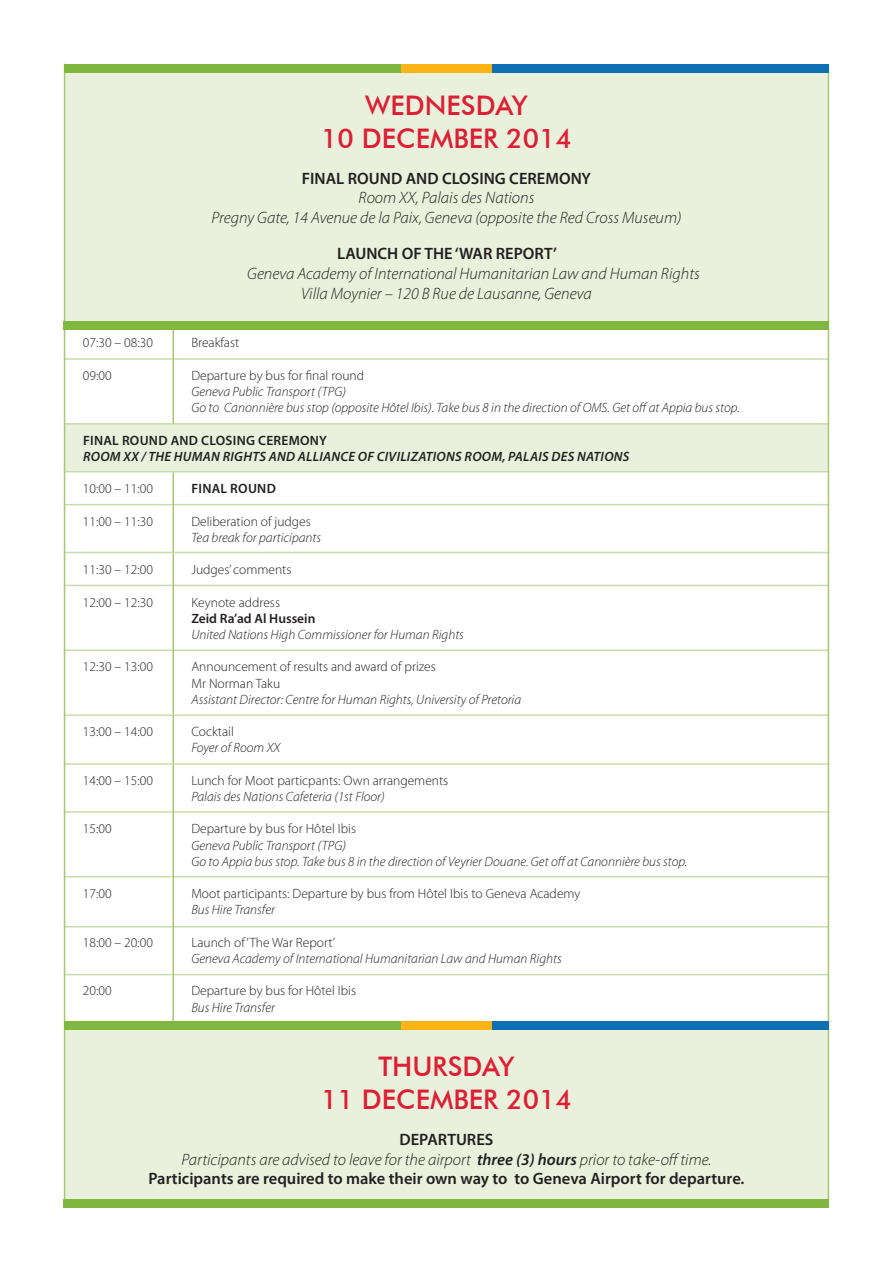
<style>
.page{position:relative;width:893px;height:1263px;background:#fff}
.page>*{position:absolute;margin:0;border:0;box-sizing:border-box;transform-origin:0 0}
.t1{font:500 27px/32.4px "Futura BT";color:#dd1e33;text-align:center}
.t2{font:italic 300 16.5px/19.8px "Myriad Pro";color:#231f20;text-align:center}
.t3{font:600 16.5px/19.8px "Myriad Pro";color:#231f20;text-align:center}
.t4{font:italic 300 13.5px/16.2px "Myriad Pro";color:#231f20}
.t5{font:300 13.5px "Myriad Pro";color:#231f20}
.t6{font:italic 600 13.5px "Myriad Pro";letter-spacing:.02em;color:#231f20}
.t7{font:600 13.5px "Myriad Pro";letter-spacing:.02em;color:#231f20}
.t8{font:600 13.5px "Myriad Pro";color:#231f20}
.s1{font-weight:600;font-style:normal}
.s2{font-weight:300;font-style:italic}
.s3{font-style:italic}
</style>
<div class="page">
<div style="left:65px;top:1029px;width:763px;height:175px;background:#e9f1dd"></div>
<div style="left:65px;top:424px;width:763px;height:48px;background:#e9f1dd"></div>
<div style="left:65px;top:65px;width:763px;height:260px;background:#e9f1dd"></div>
<hr style="left:64px;top:358px;width:765px;height:2px;background:#c9dcac">
<hr style="left:173px;top:323px;width:1px;height:101px;background:#a5c874">
<hr style="left:64px;top:423px;width:765px;height:2px;background:#c9dcac">
<hr style="left:64px;top:504px;width:765px;height:1px;background:#c9dcac">
<hr style="left:64px;top:585px;width:765px;height:1px;background:#c9dcac">
<hr style="left:64px;top:649px;width:765px;height:2px;background:#c9dcac">
<hr style="left:64px;top:811px;width:765px;height:2px;background:#c9dcac">
<hr style="left:64px;top:876px;width:765px;height:1px;background:#c9dcac">
<hr style="left:64px;top:926px;width:765px;height:1px;background:#c9dcac">
<hr style="left:64px;top:974px;width:765px;height:1px;background:#c9dcac">
<hr style="left:173px;top:472px;width:1px;height:553px;background:#a5c874">
<hr style="left:64px;top:552px;width:765px;height:1px;background:#c9dcac">
<hr style="left:64px;top:714px;width:765px;height:2px;background:#c9dcac">
<hr style="left:64px;top:763px;width:765px;height:2px;background:#c9dcac">
<hr style="left:64px;top:471px;width:765px;height:1px;background:#c9dcac">
<hr style="left:828px;top:69px;width:1px;height:1133px;background:#a5c874">
<hr style="left:64px;top:64px;width:1px;height:1138px;background:#a5c874">
<div style="left:64px;top:1022px;width:337px;height:8px;background:#80b740"></div>
<div style="left:491px;top:1022px;width:338px;height:8px;background:#0d70b5"></div>
<div style="left:401px;top:1022px;width:90px;height:8px;background:#fbb316"></div>
<div style="left:64px;top:321px;width:765px;height:9px;background:#80b740"></div>
<div style="left:64px;top:64px;width:337px;height:8px;background:#80b740"></div>
<div style="left:491px;top:64px;width:338px;height:8px;background:#0d70b5"></div>
<div style="left:401px;top:64px;width:90px;height:8px;background:#fbb316"></div>
<div style="left:64px;top:1199px;width:765px;height:9px;background:#80b740"></div>
<p class="t1" style="left:321px;top:89px;width:252px">WEDNESDAY<br>10 DECEMBER 2014</p>
<p class="t2" style="left:212px;top:168px;width:471px"><span class="s1">FINAL ROUND AND CLOSING CEREMONY<br></span>Room XX, Palais des Nations<br>Pregny Gate, 14 Avenue de la Paix, Geneva (opposite the Red Cross Museum)</p>
<p class="t2" style="left:247px;top:244px;width:454px;text-align:left;text-indent:90px"><span class="s1">LAUNCH OF THE ‘WAR REPORT’<br></span>Geneva Academy of International Humanitarian Law and Human Rights</p>
<p class="t2" style="left:301px;top:283px;width:292px">Villa Moynier – 120 B Rue de Lausanne, Geneva</p>
<p class="t5" style="left:83px;top:335px;width:72px">07:30 – 08:30</p>
<p class="t5" style="left:191px;top:335px;width:49px">Breakfast</p>
<p class="t5" style="left:83px;top:367px;width:30px">09:00</p>
<p class="t5" style="left:191px;top:367px;width:174px">Departure by bus for final round</p>
<p class="t4" style="left:191px;top:383px;width:550px">Geneva Public Transport (TPG)<br>Go to Canonnière bus stop (opposite Hôtel Ibis). Take bus 8 in the direction of OMS. Get off at Appia bus stop.</p>
<p class="t7" style="left:83px;top:431px;width:245px">FINAL ROUND AND CLOSING CEREMONY</p>
<p class="t6" style="left:83px;top:448px;width:548px">ROOM XX / THE HUMAN RIGHTS AND ALLIANCE OF CIVILIZATIONS ROOM, PALAIS DES NATIONS</p>
<p class="t5" style="left:83px;top:480px;width:72px">10:00 – 11:00</p>
<p class="t7" style="left:191px;top:480px;width:86px">FINAL ROUND</p>
<p class="t5" style="left:83px;top:513px;width:72px">11:00 – 11:30</p>
<p class="t5" style="left:191px;top:513px;width:121px">Deliberation of judges</p>
<p class="t4" style="left:191px;top:529px;width:131px">Tea break for participants</p>
<p class="t5" style="left:83px;top:561px;width:72px">11:30 – 12:00</p>
<p class="t5" style="left:191px;top:561px;width:102px">Judges’ comments</p>
<p class="t5" style="left:83px;top:594px;width:72px">12:00 – 12:30</p>
<p class="t5" style="left:191px;top:594px;width:90px">Keynote address</p>
<p class="t8" style="left:191px;top:610px;width:126px">Zeid Ra’ad Al Hussein</p>
<p class="t4" style="left:191px;top:626px;width:274px">United Nations High Commissioner for Human Rights</p>
<p class="t5" style="left:83px;top:659px;width:72px">12:30 – 13:00</p>
<p class="t5" style="left:191px;top:659px;width:246px">Announcement of results and award of prizes</p>
<p class="t5" style="left:191px;top:675px;width:90px">Mr Norman Taku</p>
<p class="t4" style="left:191px;top:691px;width:331px">Assistant Director: Centre for Human Rights, University of Pretoria</p>
<p class="t5" style="left:83px;top:723px;width:72px">13:00 – 14:00</p>
<p class="t5" style="left:191px;top:723px;width:44px">Cocktail</p>
<p class="t4" style="left:191px;top:740px;width:90px">Foyer of Room XX</p>
<p class="t5" style="left:83px;top:772px;width:72px">14:00 – 15:00</p>
<p class="t5" style="left:191px;top:772px;width:258px">Lunch for Moot particpants: Own arrangements</p>
<p class="t4" style="left:191px;top:788px;width:195px">Palais des Nations Cafeteria (1st Floor)</p>
<p class="t5" style="left:83px;top:821px;width:30px">15:00</p>
<p class="t5" style="left:191px;top:821px;width:166px">Departure by bus for Hôtel Ibis</p>
<p class="t4" style="left:191px;top:837px;width:498px">Geneva Public Transport (TPG)<br>Go to Appia bus stop. Take bus 8 in the direction of Veyrier Douane. Get off at Canonnière bus stop.</p>
<p class="t5" style="left:83px;top:885px;width:30px">17:00</p>
<p class="t5" style="left:191px;top:885px;width:391px">Moot participants: Departure by bus from Hôtel Ibis to Geneva Academy</p>
<p class="t4" style="left:191px;top:902px;width:85px">Bus Hire Transfer</p>
<p class="t5" style="left:83px;top:934px;width:72px">18:00 – 20:00</p>
<p class="t5" style="left:191px;top:934px;width:145px">Launch of ‘The War Report’</p>
<p class="t4" style="left:191px;top:950px;width:372px">Geneva Academy of International Humanitarian Law and Human Rights</p>
<p class="t5" style="left:83px;top:983px;width:30px">20:00</p>
<p class="t5" style="left:191px;top:983px;width:166px">Departure by bus for Hôtel Ibis</p>
<p class="t4" style="left:191px;top:999px;width:85px">Bus Hire Transfer</p>
<p class="t1" style="left:379px;top:1050px;width:137px">THURSDAY</p>
<p class="t1" style="left:321px;top:1083px;width:252px">11 DECEMBER 2014</p>
<p class="t3" style="left:148px;top:1129px;width:598px">DEPARTURES<br><span class="s2">Participants are advised to leave for the airport</span> <span class="s3">three (3) hours</span> <span class="s2">prior to take-off time.<br></span>Participants are required to make their own way to to Geneva Airport for departure.</p>
</div>
